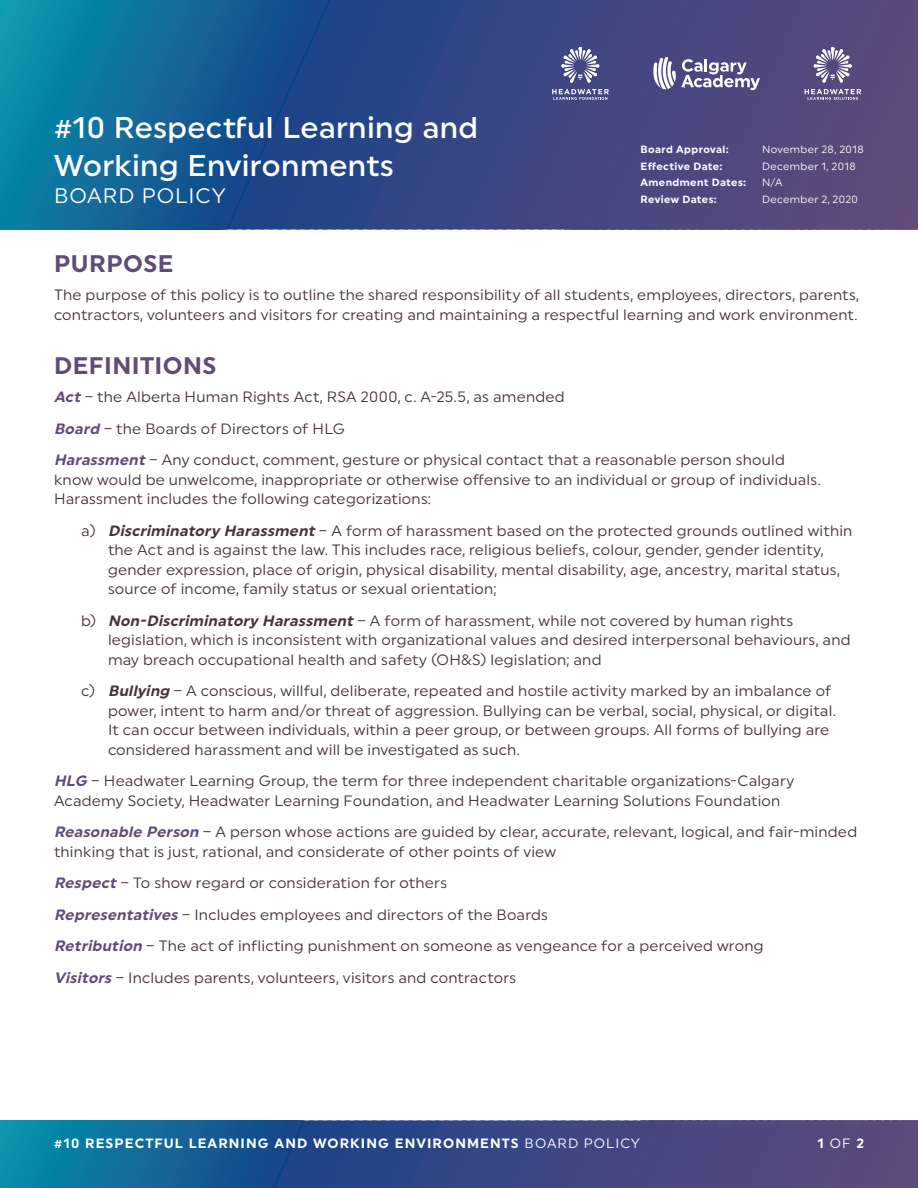
<style>
.page{position:relative;width:918px;height:1188px;background:#fff}
.page>*{position:absolute;margin:0;border:0;box-sizing:border-box;transform-origin:0 0}
.Policy_Number{font:500 30px/37.5px "Uniform";letter-spacing:.01em;color:#fff}
.H1{font:700 24px "Uniform";letter-spacing:.02em;color:#5f4c78}
.Policy_Number-2{font:21px "Uniform";letter-spacing:.045em;color:#fff}
.Definitions{font:15px/19.5px "Uniform";letter-spacing:.015em;color:#453635}
.Body_Text{font:15px/19.5px "Uniform";letter-spacing:.015em;color:#453635}
.t1{font:700 13.5px "Uniform";letter-spacing:.08em;color:#fff}
.Dates{font:700 10.5px "Uniform";letter-spacing:.035em;color:#fff}
.Dates-2{font:10.5px "Uniform";letter-spacing:.035em;color:#fff}
.s1{font-weight:700;font-style:italic;color:#5f4c78}
.s2{font-weight:700;font-style:italic}
.s3{font-weight:400}
</style>
<div class="page">
<svg style="left:0;top:1120px;width:918px;height:68px;background:#305289"></svg>
<svg style="left:0;top:0;width:918px;height:230px;background:#33548a"></svg>
<p class="Policy_Number" style="left:54px;top:108px;width:426px">#10 Respectful Learning and<br>Working Environments</p>
<p class="Policy_Number-2" style="left:54px;top:183px;width:173px">BOARD POLICY</p>
<p class="Dates" style="left:641px;top:143px;width:90px">Board Approval:</p>
<p class="Dates-2" style="left:762px;top:143px;width:103px">November 28, 2018</p>
<p class="Dates" style="left:641px;top:160px;width:84px">Effective Date:</p>
<p class="Dates-2" style="left:762px;top:160px;width:95px">December 1, 2018</p>
<p class="Dates" style="left:641px;top:176px;width:107px">Amendment Dates:</p>
<p class="Dates-2" style="left:762px;top:176px;width:22px">N/A</p>
<p class="Dates" style="left:641px;top:193px;width:78px">Review Dates:</p>
<p class="Dates-2" style="left:762px;top:193px;width:97px">December 2, 2020</p>
<p class="H1" style="left:54px;top:249px;width:121px">PURPOSE</p>
<p class="Body_Text" style="left:54px;top:285px;width:807px">The purpose of this policy is to outline the shared responsibility of all students, employees, directors, parents, contractors, volunteers and visitors for creating and maintaining a respectful learning and work environment.</p>
<p class="H1" style="left:54px;top:351px;width:164px">DEFINITIONS</p>
<p class="Definitions" style="left:54px;top:387px;width:512px"><span class="s1">Act</span> – the Alberta Human Rights Act, RSA 2000, c. A-25.5, as amended</p>
<p class="Definitions" style="left:54px;top:419px;width:293px"><span class="s1">Board</span> – the Boards of Directors of HLG</p>
<p class="Definitions" style="left:54px;top:450px;width:768px"><span class="s1">Harassment</span> – Any conduct, comment, gesture or physical contact that a reasonable person should know would be unwelcome, inappropriate or otherwise offensive to an individual or group of individuals.<br>Harassment includes the following categorizations:</p>
<p class="Definitions" style="left:108px;top:521px;width:746px;text-indent:-27px">a) <span class="s2">Discriminatory Harassment</span> – A form of harassment based on the protected grounds outlined within the Act and is against the law. This includes race, religious beliefs, colour, gender, gender identity, gender expression, place of origin, physical disability, mental disability, age, ancestry, marital status, source of income, family status or sexual orientation;</p>
<p class="Definitions" style="left:108px;top:611px;width:744px;text-indent:-27px">b) <span class="s2">Non-Discriminatory Harassment</span> – A form of harassment, while not covered by human rights legislation, which is inconsistent with organizational values and desired interpersonal behaviours, and may breach occupational health and safety (OH&amp;S) legislation; and</p>
<p class="Definitions" style="left:108px;top:681px;width:729px;text-indent:-27px">c) <span class="s2">Bullying</span> – A conscious, willful, deliberate, repeated and hostile activity marked by an imbalance of power, intent to harm and/or threat of aggression. Bullying can be verbal, social, physical, or digital.<br>It can occur between individuals, within a peer group, or between groups. All forms of bullying are considered harassment and will be investigated as such.</p>
<p class="Definitions" style="left:54px;top:771px;width:742px"><span class="s1">HLG</span> – Headwater Learning Group, the term for three independent charitable organizations-Calgary<br>Academy Society, Headwater Learning Foundation, and Headwater Learning Solutions Foundation</p>
<p class="Definitions" style="left:54px;top:822px;width:805px"><span class="s1">Reasonable Person</span> – A person whose actions are guided by clear, accurate, relevant, logical, and fair-minded thinking that is just, rational, and considerate of other points of view</p>
<p class="Definitions" style="left:54px;top:873px;width:395px"><span class="s1">Respect</span> – To show regard or consideration for others</p>
<p class="Definitions" style="left:54px;top:905px;width:495px"><span class="s1">Representatives</span> – Includes employees and directors of the Boards</p>
<p class="Definitions" style="left:54px;top:936px;width:711px"><span class="s1">Retribution</span> – The act of inflicting punishment on someone as vengeance for a perceived wrong</p>
<p class="Definitions" style="left:54px;top:968px;width:464px"><span class="s1">Visitors</span> – Includes parents, volunteers, visitors and contractors</p>
<p class="t1" style="left:54px;top:1135px;width:588px">#10 RESPECTFUL LEARNING AND WORKING ENVIRONMENTS <span class="s3">BOARD POLICY</span></p>
<p class="t1" style="left:817px;top:1135px;width:48px">1 <span class="s3">OF</span> 2</p>
</div>
